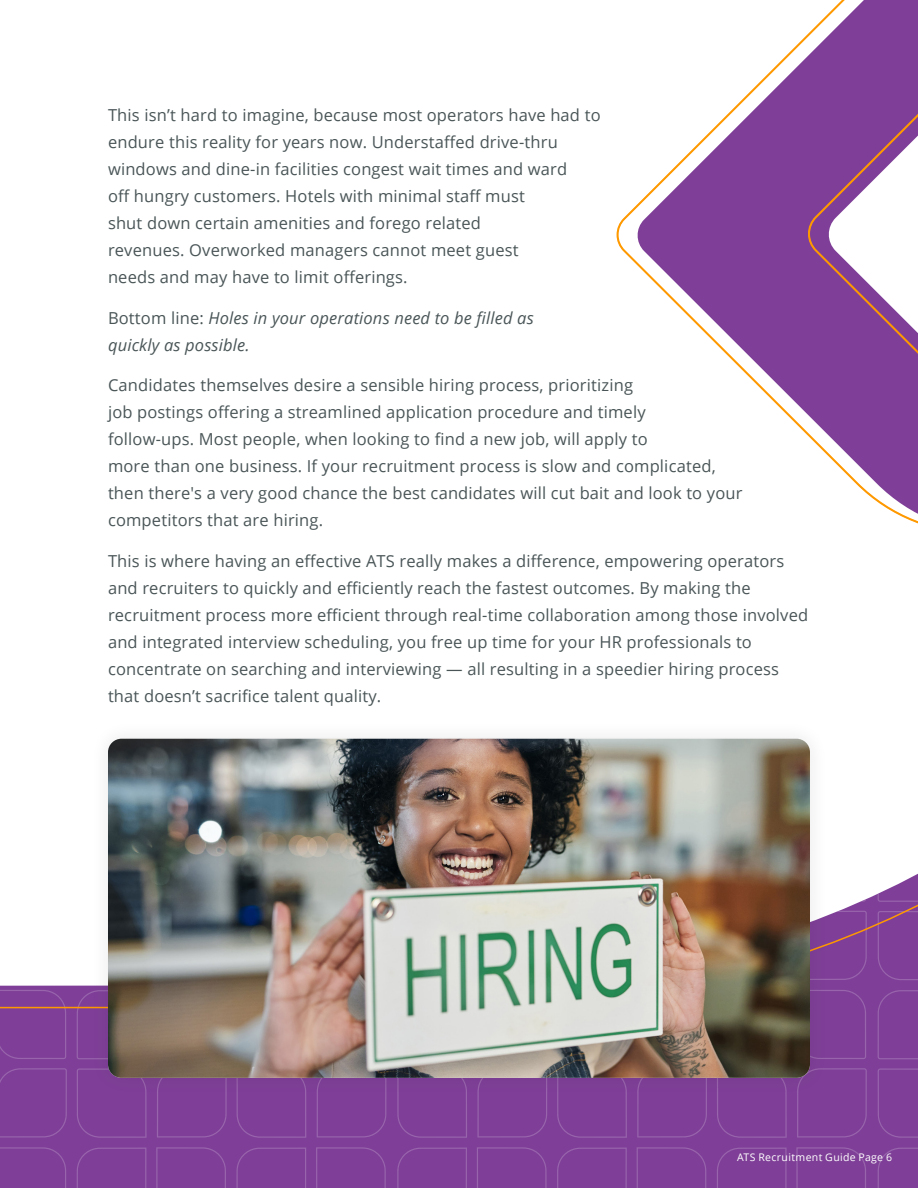
<style>
.page{position:relative;width:918px;height:1188px;background:#fff}
.page>*{position:absolute;margin:0;border:0;box-sizing:border-box;transform-origin:0 0}
.t1{font:16.5px/27px "Open Sans";letter-spacing:.01em;color:#4a5557}
.t2{font:italic 16.5px/27px "Open Sans";letter-spacing:.01em;color:#4a5557}
.t3{font:10.5px "Open Sans";letter-spacing:.03em;color:#fff}
.s1{font-style:normal}
</style>
<div class="page">
<svg style="left:0;top:873px;width:918px;height:315px;background:#8c53a2"></svg>
<div style="left:89px;top:720px;width:740px;height:377px;background:#231f20;opacity:.1"></div>
<img style="left:108px;top:739px;width:702px;height:339px">
<svg style="left:616px;top:0;width:302px;height:524px"></svg>
<p class="t1" style="left:108px;top:101px;width:494px">This isn’t hard to imagine, because most operators have had to endure this reality for years now. Understaffed drive-thru windows and dine-in facilities congest wait times and ward<br>off hungry customers. Hotels with minimal staff must<br>shut down certain amenities and forego related<br>revenues. Overworked managers cannot meet guest<br>needs and may have to limit offerings.</p>
<p class="t2" style="left:108px;top:304px;width:427px"><span class="s1">Bottom line:</span> Holes in your operations need to be filled as quickly as possible.</p>
<p class="t1" style="left:108px;top:371px;width:636px">Candidates themselves desire a sensible hiring process, prioritizing<br>job postings offering a streamlined application procedure and timely<br>follow-ups. Most people, when looking to find a new job, will apply to<br>more than one business. If your recruitment process is slow and complicated, then there's a very good chance the best candidates will cut bait and look to your competitors that are hiring.</p>
<p class="t1" style="left:108px;top:547px;width:702px">This is where having an effective ATS really makes a difference, empowering operators and recruiters to quickly and efficiently reach the fastest outcomes. By making the recruitment process more efficient through real-time collaboration among those involved and integrated interview scheduling, you free up time for your HR professionals to concentrate on searching and interviewing — all resulting in a speedier hiring process that doesn’t sacrifice talent quality.</p>
<p class="t3" style="left:737px;top:1153px;width:157px">ATS Recruitment Guide Page 6</p>
</div>
